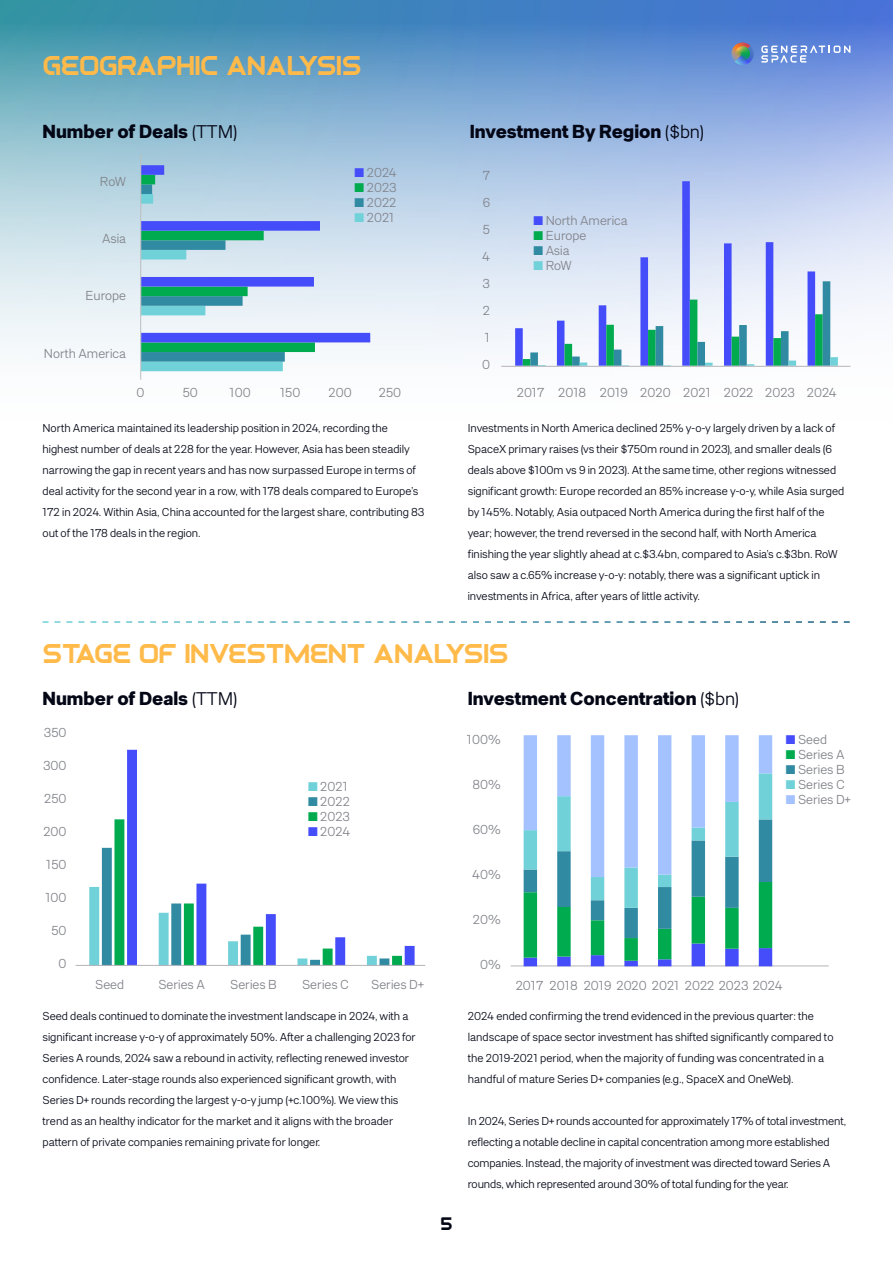
<style>
.page{position:relative;width:893px;height:1263px;background:#fff}
.page>*{position:absolute;margin:0;border:0;box-sizing:border-box;transform-origin:0 0}
.t1{font:27px "Osiris";letter-spacing:-.025em;color:#ffba4a}
.t2{font:700 18px "F37 Neuro";color:#030615}
.t3{font:18px "F37 Neuro";color:#030615}
.t4{font:18px "Osiris";color:#030615}
.t5{font:12.75px/27px "F37 Neuro";color:#81838a;text-align:justify}
.t6{font:11.25px/21px "F37 Neuro";color:#030615}
.s1{font-weight:400}
.s2{color:#454dfa}
.s3{color:#00ab4f}
.s4{color:#308aa1}
.s5{color:#70d1d9}
.s6{color:#a3c2ff}
</style>
<div class="page">
<img style="left:0;top:0;width:893px;height:380px">
<svg style="left:43px;top:621px;width:807px;height:2px"></svg>
<hr style="left:511px;top:965px;width:318px;height:1px;background:#b4b4b9">
<svg style="left:141px;top:165px;width:229px;height:206px;background:#9fc5dc"></svg>
<hr style="left:140px;top:154px;width:1px;height:226px;background:#bcbec0">
<svg style="left:515px;top:181px;width:300px;height:185px;background:#c7d3f2"></svg>
<svg style="left:523px;top:281px;width:315px;height:85px"></svg>
<hr style="left:501px;top:366px;width:349px;height:1px;background:#b4b4b9">
<svg style="left:89px;top:819px;width:36px;height:146px"></svg>
<svg style="left:127px;top:750px;width:288px;height:215px"></svg>
<hr style="left:76px;top:965px;width:349px;height:1px;background:#b4b4b9">
<svg style="left:524px;top:735px;width:248px;height:231px"></svg>
<svg style="left:731px;top:43px;width:24px;height:23px"></svg>
<svg style="left:735px;top:46px;width:16px;height:16px"></svg>
<svg style="left:761px;top:46px;width:89px;height:17px;background:#88a5e2"></svg>
<h1 class="t1" style="left:43px;top:50px;width:321px">GEOGRAPHIC ANALYSIS</h1>
<h2 class="t2" style="left:43px;top:119px;width:167px">Number of Deals <span class="s1">(TTM</span></h2>
<h2 class="t3" style="left:233px;top:118px;width:6px">)</h2>
<p class="t5" style="left:100px;top:167px;width:27px">RoW</p>
<h2 class="t2" style="left:470px;top:119px;width:236px">Investment By Region <span class="s1">($bn)</span></h2>
<p class="t5" style="left:482px;top:161px;width:9px">7<br>6<br>5<br>4<br>3<br>2<br>1<br>0</p>
<p class="t5" style="left:517px;top:378px;width:29px">2017</p>
<p class="t5" style="left:600px;top:378px;width:72px">2019 2020</p>
<p class="t5" style="left:355px;top:158px;width:44px"><span class="s2">■</span> 2024</p>
<p class="t5" style="left:355px;top:173px;width:44px"><span class="s3">■</span> 2023</p>
<p class="t5" style="left:355px;top:188px;width:43px"><span class="s4">■</span> 2022</p>
<p class="t5" style="left:355px;top:203px;width:41px"><span class="s5">■</span> 2021</p>
<p class="t5" style="left:533px;top:206px;width:96px"><span class="s2">■</span> North America</p>
<p class="t5" style="left:533px;top:221px;width:54px"><span class="s3">■</span> Europe</p>
<p class="t5" style="left:533px;top:236px;width:38px"><span class="s4">■</span> Asia</p>
<p class="t5" style="left:533px;top:251px;width:39px"><span class="s5">■</span>RoW</p>
<p class="t5" style="left:102px;top:224px;width:25px">Asia</p>
<p class="t5" style="left:85px;top:281px;width:42px">Europe</p>
<p class="t5" style="left:44px;top:338px;width:84px">North America</p>
<p class="t5" style="left:136px;top:377px;width:9px">0</p>
<p class="t5" style="left:183px;top:377px;width:17px">50</p>
<p class="t5" style="left:230px;top:377px;width:23px">100</p>
<p class="t5" style="left:280px;top:377px;width:22px">150</p>
<p class="t5" style="left:329px;top:377px;width:25px">200</p>
<p class="t5" style="left:765px;top:378px;width:31px">2023</p>
<p class="t5" style="left:379px;top:377px;width:24px">250</p>
<p class="t5" style="left:558px;top:378px;width:30px">2018</p>
<p class="t5" style="left:683px;top:378px;width:72px">2021 2022</p>
<p class="t5" style="left:807px;top:378px;width:31px">2024</p>
<p class="t6" style="left:43px;top:417px;width:384px">North America maintained its leadership position in 2024, recording the highest number of deals at 228 for the year. However, Asia has been steadily narrowing the gap in recent years and has now surpassed Europe in terms of deal activity for the second year in a row, with 178 deals compared to Europe’s 172 in 2024. Within Asia, China accounted for the largest share, contributing 83 out of the 178 deals in the region.</p>
<p class="t6" style="left:468px;top:417px;width:378px">I nvestments in N orth America declined 25% y-o-y largely driven by a lack of SpaceX primary raises (vs their $750m round in 2023), and smaller deals (6 deals above $100m vs 9 in 2023). At the same time, other regions witnessed significant growth: Europe recorded an 85% increase y-o-y, while Asia surged by 145%. N otably, Asia outpaced N orth America during the first half of the year; however, the trend reversed in the second half, with N orth America finishing the year slightly ahead at c.$3.4bn, compared to Asia’s c.$3bn. RoW also saw a c.65% increase y-o-y: notably, there was a significant uptick in investments in Africa, after years of little activity.</p>
<h1 class="t1" style="left:43px;top:638px;width:468px">STAGE OF INVESTMENT ANALYSIS</h1>
<h2 class="t2" style="left:43px;top:686px;width:167px">Number of Deals <span class="s1">(TTM</span></h2>
<h2 class="t3" style="left:233px;top:685px;width:6px">)</h2>
<p class="t5" style="left:44px;top:718px;width:24px">350</p>
<p class="t5" style="left:43px;top:751px;width:25px">300</p>
<p class="t5" style="left:44px;top:784px;width:24px">250</p>
<p class="t5" style="left:43px;top:817px;width:25px">200</p>
<p class="t5" style="left:46px;top:850px;width:22px">150</p>
<p class="t5" style="left:45px;top:883px;width:23px">100</p>
<p class="t5" style="left:51px;top:916px;width:17px">50</p>
<p class="t5" style="left:59px;top:949px;width:9px">0</p>
<p class="t5" style="left:95px;top:970px;width:30px">Seed</p>
<p class="t5" style="left:158px;top:970px;width:47px">Series A</p>
<p class="t5" style="left:230px;top:970px;width:46px">Series B</p>
<p class="t5" style="left:302px;top:970px;width:48px">Series C</p>
<p class="t5" style="left:371px;top:970px;width:54px">Series D+</p>
<h2 class="t2" style="left:468px;top:686px;width:273px">Investment Concentration <span class="s1">($bn)</span></h2>
<p class="t5" style="left:467px;top:725px;width:35px">100%</p>
<p class="t5" style="left:472px;top:770px;width:30px">80%</p>
<p class="t5" style="left:473px;top:815px;width:30px">60%</p>
<p class="t5" style="left:472px;top:860px;width:30px">40%</p>
<p class="t5" style="left:473px;top:905px;width:29px">20%</p>
<p class="t5" style="left:480px;top:949px;width:22px">0%</p>
<p class="t5" style="left:516px;top:971px;width:268px">2017 2018 2019 2020 2021 2022 2023 2024</p>
<p class="t5" style="left:786px;top:725px;width:43px"><span class="s2">■</span> Seed</p>
<p class="t5" style="left:786px;top:740px;width:59px"><span class="s3">■</span> Series A</p>
<p class="t5" style="left:786px;top:755px;width:59px"><span class="s4">■</span> Series B</p>
<p class="t5" style="left:786px;top:770px;width:61px"><span class="s5">■</span> Series C</p>
<p class="t5" style="left:786px;top:785px;width:66px"><span class="s6">■</span> Series D+</p>
<p class="t5" style="left:308px;top:772px;width:41px"><span class="s5">■</span> 2021</p>
<p class="t5" style="left:308px;top:787px;width:43px"><span class="s4">■</span> 2022</p>
<p class="t5" style="left:308px;top:802px;width:44px"><span class="s3">■</span> 2023</p>
<p class="t5" style="left:308px;top:817px;width:44px"><span class="s2">■</span> 2024</p>
<p class="t6" style="left:43px;top:1005px;width:375px">Seed deals continued to dominate the investment landscape in 2024, with a significant increase y-o-y of approximately 50%. After a challenging 2023 for Series A rounds, 2024 saw a rebound in activity, reflecting renewed investor confidence. Later-stage rounds also experienced significant growth, with Series D+ rounds recording the largest y-o-y jump (+c.100%). We view this trend as an healthy indicator for the market and it aligns with the broader pattern of private companies remaining private for longer.</p>
<h2 class="t4" style="left:440px;top:1213px;width:14px">5</h2>
<p class="t6" style="left:468px;top:1005px;width:367px">2024 ended confirming the trend evidenced in the previous quarter: the landscape of space sector investment has shifted significantly compared to the 2019-2021 period, when the majority of funding was concentrated in a handful of mature Series D+ companies (e.g., SpaceX and OneWeb).</p>
<p class="t6" style="left:468px;top:1110px;width:380px">I n 2024, Series D+ rounds accounted for approximately 17% of total investment, reflecting a notable decline in capital concentration among more established companies. I nstead, the majority of investment was directed toward Series A rounds, which represented around 30% of total funding for the year.</p>
</div>
